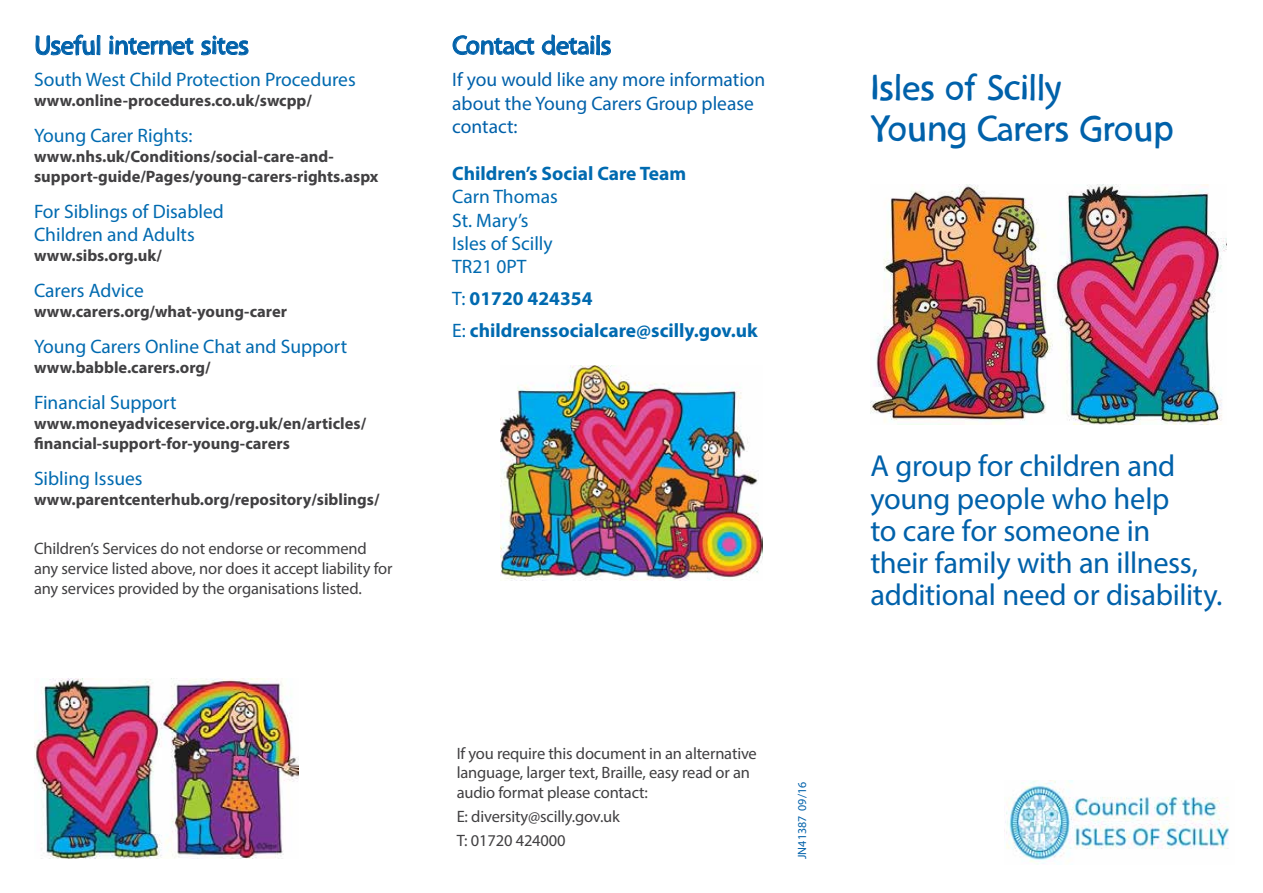
<style>
.page{position:relative;width:1263px;height:893px;background:#fff}
.page>*{position:absolute;margin:0;border:0;box-sizing:border-box;transform-origin:0 0}
.t1{font:37.5px/40.5px "Scrambled";color:#0061aa}
.t2{font:30.45px/32.1px "Myriad Pro";letter-spacing:-.01em;color:#0061aa}
.t3{font:27px "Scrambled";letter-spacing:-.01em;color:#0061aa}
.t4{font:19.5px/23.4px "Myriad Pro";color:#006ab0}
.t5{font:700 19.5px/32px "Myriad Pro";color:#006ab0}
.t6{font:19.5px/23.4px "Myriad Pro";color:#0061aa}
.t7{font:700 16.5px/19.8px "Myriad Pro";color:#414042}
.t8{font:16.5px/19.8px "Myriad Pro";letter-spacing:-.01em;color:#414042}
.t9{font:12px "Myriad Pro";color:#0061aa}
.s1{font-weight:400}
</style>
<div class="page">
<svg style="left:452px;top:36px;width:83px;height:20px"></svg>
<svg style="left:541px;top:34px;width:54px;height:22px"></svg>
<div style="left:596px;top:35px;width:4px;height:20px;border:1px solid #0061aa"></div>
<svg style="left:601px;top:40px;width:10px;height:15px"></svg>
<svg style="left:35px;top:34px;width:60px;height:22px"></svg>
<div style="left:97px;top:35px;width:3px;height:20px;border:1px solid #0061aa"></div>
<svg style="left:109px;top:35px;width:85px;height:20px"></svg>
<svg style="left:201px;top:35px;width:48px;height:21px"></svg>
<img style="left:1005px;top:780px;width:224px;height:84px">
<img style="left:870px;top:184px;width:356px;height:241px">
<img style="left:34px;top:679px;width:264px;height:180px">
<img style="left:500px;top:366px;width:263px;height:214px">
<h3 class="t3" style="left:34px;top:35px;width:216px">Useful internet sites</h3>
<p class="t4" style="left:34px;top:68px;width:323px">South West Child Protection Procedures</p>
<p class="t7" style="left:34px;top:90px;width:279px">www.online-procedures.co.uk/swcpp/</p>
<p class="t4" style="left:34px;top:124px;width:160px">Young Carer Rights:</p>
<p class="t7" style="left:34px;top:146px;width:346px">www.nhs.uk/Conditions/social-care-and&shy;support-guide/Pages/young-carers-rights.aspx</p>
<p class="t4" style="left:34px;top:199px;width:191px">For Siblings of Disabled<br>Children and Adults</p>
<p class="t7" style="left:34px;top:245px;width:129px">www.sibs.org.uk/</p>
<p class="t4" style="left:34px;top:279px;width:111px">Carers Advice</p>
<p class="t7" style="left:34px;top:301px;width:254px">www.carers.org/what-young-carer</p>
<p class="t4" style="left:34px;top:335px;width:315px">Young Carers Online Chat and Support</p>
<p class="t7" style="left:34px;top:357px;width:178px">www.babble.carers.org/</p>
<p class="t4" style="left:34px;top:391px;width:144px">Financial Support</p>
<p class="t7" style="left:34px;top:413px;width:334px">www.moneyadviceservice.org.uk/en/articles/ financial-support-for-young-carers</p>
<p class="t4" style="left:34px;top:466px;width:110px">Sibling Issues</p>
<p class="t7" style="left:34px;top:489px;width:347px">www.parentcenterhub.org/repository/siblings/</p>
<p class="t8" style="left:34px;top:539px;width:360px">Children’s Services do not endorse or recommend any service listed above, nor does it accept liability for any services provided by the organisations listed.</p>
<h3 class="t3" style="left:452px;top:35px;width:160px">Contact details</h3>
<p class="t6" style="left:452px;top:68px;width:315px">If you would like any more information about the Young Carers Group please contact:</p>
<p class="t5" style="left:452px;top:157px;width:236px">Children’s Social Care Team</p>
<p class="t4" style="left:452px;top:185px;width:107px">Carn Thomas<br>St. Mary’s<br>Isles of Scilly<br>TR21 0PT</p>
<p class="t5" style="left:452px;top:282px;width:307px"><span class="s1">T:</span> 01720 424354<br><span class="s1">E:</span> childrenssocialcare@scilly.gov.uk</p>
<p class="t8" style="left:457px;top:743px;width:302px">If you require this document in an alternative language, larger text, Braille, easy read or an audio format please contact:</p>
<p class="t8" style="left:457px;top:804px;width:165px;line-height:24px">E: diversity@scilly.gov.uk<br>T: 01720 424000</p>
<p class="t9" style="left:795px;top:859px;width:78px;rotate:-90deg">JN41387 09/16</p>
<h1 class="t1" style="left:870px;top:72px;width:305px">Isles of Scilly<br>Young Carers Group</h1>
<h2 class="t2" style="left:870px;top:450px;width:354px">A group for children and young people who help<br>to care for someone in<br>their family with an illness, additional need or disability.</h2>
</div>
